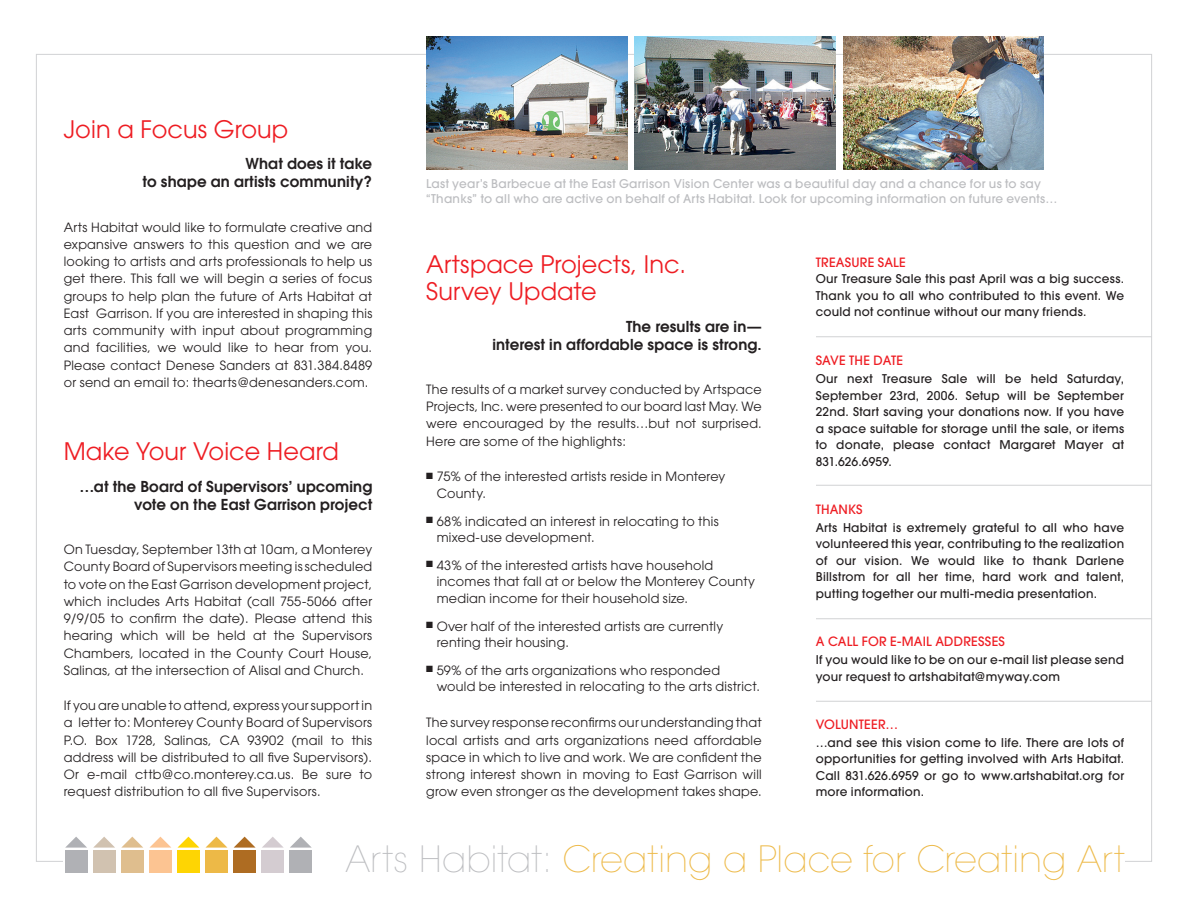
<style>
.page{position:relative;width:1188px;height:918px;background:#fff}
.page>*{position:absolute;margin:0;border:0;box-sizing:border-box;transform-origin:0 0}
.t1{font:200 36px "Avant Garde";letter-spacing:.005em;color:#edb947}
.t2{font:24px/27px "Avant Garde";color:#ee1d23}
.t3{font:600 15px/18px "Avant Garde";letter-spacing:.01em;color:#231f20;text-align:right}
.t4{font:12.75px/17.2px "Avant Garde";letter-spacing:.02em;color:#231f20;text-align:justify}
.t5{font:500 12.75px "Avant Garde";letter-spacing:.015em;color:#ee1d23}
.t6{font:500 12px/16.5px "Avant Garde";letter-spacing:.02em;color:#231f20;text-align:justify}
.t7{font:500 12px/14.4px "Avant Garde";letter-spacing:.02em;color:#bcbdc0}
.s1{color:#bcbdc0}
</style>
<div class="page">
<hr style="left:816px;top:336px;width:336px;height:1px;background:#d1d2d4">
<img style="left:426px;top:36px;width:201px;height:134px">
<img style="left:635px;top:36px;width:201px;height:134px">
<img style="left:843px;top:36px;width:201px;height:134px">
<div style="left:290px;top:851px;width:22px;height:22px;background:#b0b1b5"></div>
<svg style="left:290px;top:837px;width:22px;height:11px"></svg>
<div style="left:93px;top:851px;width:22px;height:22px;background:#d1c2b0"></div>
<svg style="left:93px;top:837px;width:22px;height:11px"></svg>
<div style="left:121px;top:851px;width:22px;height:22px;background:#dfbe8e"></div>
<svg style="left:121px;top:837px;width:22px;height:11px"></svg>
<div style="left:149px;top:851px;width:22px;height:22px;background:#fcc492"></div>
<svg style="left:149px;top:837px;width:22px;height:11px"></svg>
<div style="left:65px;top:851px;width:22px;height:22px;background:#b0b1b5"></div>
<svg style="left:65px;top:837px;width:22px;height:11px"></svg>
<div style="left:205px;top:851px;width:22px;height:22px;background:#edb947"></div>
<svg style="left:206px;top:837px;width:21px;height:11px"></svg>
<div style="left:233px;top:851px;width:23px;height:22px;background:#ae6c22"></div>
<svg style="left:234px;top:837px;width:22px;height:11px"></svg>
<div style="left:262px;top:851px;width:22px;height:22px;background:#d4ccd1"></div>
<svg style="left:262px;top:837px;width:22px;height:11px"></svg>
<div style="left:177px;top:851px;width:22px;height:22px;background:#fed503"></div>
<svg style="left:177px;top:837px;width:22px;height:11px"></svg>
<hr style="left:816px;top:485px;width:336px;height:1px;background:#d1d2d4">
<hr style="left:816px;top:618px;width:336px;height:1px;background:#d1d2d4">
<hr style="left:816px;top:701px;width:336px;height:1px;background:#d1d2d4">
<h2 class="t2" style="left:64px;top:116px;width:226px">Join a Focus Group</h2>
<p class="t3" style="left:143px;top:155px;width:231px">What does it take<br>to shape an artists community?</p>
<p class="t4" style="left:64px;top:218px;width:310px">Arts Habitat would like to formulate creative and expansive answers to this question and we are looking to artists and arts professionals to help us get there. This fall we will begin a series of focus groups to help plan the future of Arts Habitat at East Garrison. If you are interested in shaping this arts community with input about programming and facilities, we would like to hear from you.<br>Please contact Denese Sanders at 831.384.8489 or send an email to: thearts@denesanders.com.</p>
<h2 class="t2" style="left:64px;top:438px;width:277px">Make Your Voice Heard</h2>
<p class="t3" style="left:79px;top:477px;width:294px">…at the Board of Supervisors’ upcoming vote on the East Garrison project</p>
<p class="t4" style="left:64px;top:541px;width:310px">On Tuesday, September 13th at 10am, a Monterey County Board of Supervisors meeting is scheduled to vote on the East Garrison development project, which includes Arts Habitat (call 755-5066 after 9/9/05 to confirm the date). Please attend this hearing which will be held at the Supervisors Chambers, located in the County Court House, Salinas, at the intersection of Alisal and Church.</p>
<p class="t4" style="left:64px;top:697px;width:310px">If you are unable to attend, express your support in a letter to: Monterey County Board of Supervisors P.O. Box 1728, Salinas, CA 93902 (mail to this address will be distributed to all five Supervisors).<br>Or e-mail cttb@co.monterey.ca.us. Be sure to request distribution to all five Supervisors.</p>
<p class="t7" style="left:426px;top:177px;width:633px">Last year’s Barbecue at the East Garrison Vision Center was a beautiful day and a chance for us to say “Thanks” to all who are active on behalf of Arts Habitat. Look for upcoming information on future events…</p>
<h2 class="t2" style="left:426px;top:251px;width:261px">Artspace Projects, Inc.<br>Survey Update</h2>
<p class="t3" style="left:492px;top:317px;width:271px">The results are in—<br>interest in affordable space is strong.</p>
<p class="t4" style="left:426px;top:381px;width:337px">The results of a market survey conducted by Artspace Projects, Inc. were presented to our board last May. We were encouraged by the results…but not surprised.<br>Here are some of the highlights:</p>
<p class="t4" style="left:437px;top:468px;width:290px;text-indent:-10px">■ 75% of the interested artists reside in Monterey<br>County.</p>
<p class="t4" style="left:437px;top:512px;width:284px;line-height:16.8px;text-indent:-10px">■ 68% indicated an interest in relocating to this mixed-use development.</p>
<p class="t4" style="left:437px;top:557px;width:320px;line-height:16.8px;text-align:left;text-indent:-10px">■ 43% of the interested artists have household incomes that fall at or below the Monterey County median income for their household size.</p>
<p class="t4" style="left:437px;top:617px;width:288px;line-height:16.8px;text-indent:-10px">■ Over half of the interested artists are currently renting their housing.</p>
<p class="t4" style="left:437px;top:662px;width:325px;line-height:16.8px;text-indent:-10px">■ 59% of the arts organizations who responded would be interested in relocating to the arts district.</p>
<p class="t4" style="left:426px;top:714px;width:337px">The survey response reconfirms our understanding that local artists and arts organizations need affordable space in which to live and work. We are confident the strong interest shown in moving to East Garrison will grow even stronger as the development takes shape.</p>
<p class="t5" style="left:816px;top:254px;width:92px">TREASURE SALE</p>
<p class="t6" style="left:816px;top:271px;width:310px">Our Treasure Sale this past April was a big success.<br>Thank you to all who contributed to this event. We could not continue without our many friends.</p>
<p class="t5" style="left:816px;top:353px;width:89px">SAVE THE DATE</p>
<p class="t6" style="left:816px;top:371px;width:310px">Our next Treasure Sale will be held Saturday, September 23rd, 2006. Setup will be September 22nd. Start saving your donations now. If you have a space suitable for storage until the sale, or items to donate, please contact Margaret Mayer at 831.626.6959.</p>
<p class="t5" style="left:816px;top:501px;width:48px">THANKS</p>
<p class="t6" style="left:816px;top:519px;width:310px">Arts Habitat is extremely grateful to all who have volunteered this year, contributing to the realization of our vision. We would like to thank Darlene Billstrom for all her time, hard work and talent, putting together our multi-media presentation.</p>
<p class="t5" style="left:816px;top:633px;width:191px">A CALL FOR E-MAIL ADDRESSES</p>
<p class="t6" style="left:816px;top:651px;width:310px">If you would like to be on our e-mail list please send your request to artshabitat@myway.com</p>
<p class="t5" style="left:816px;top:716px;width:84px">VOLUNTEER…</p>
<p class="t6" style="left:816px;top:734px;width:310px">…and see this vision come to life. There are lots of opportunities for getting involved with Arts Habitat.<br>Call 831.626.6959 or go to www.artshabitat.org for more information.</p>
<h1 class="t1" style="left:345px;top:837px;width:781px"><span class="s1">Arts Habitat:</span> Creating a Place for Creating Art</h1>
</div>
